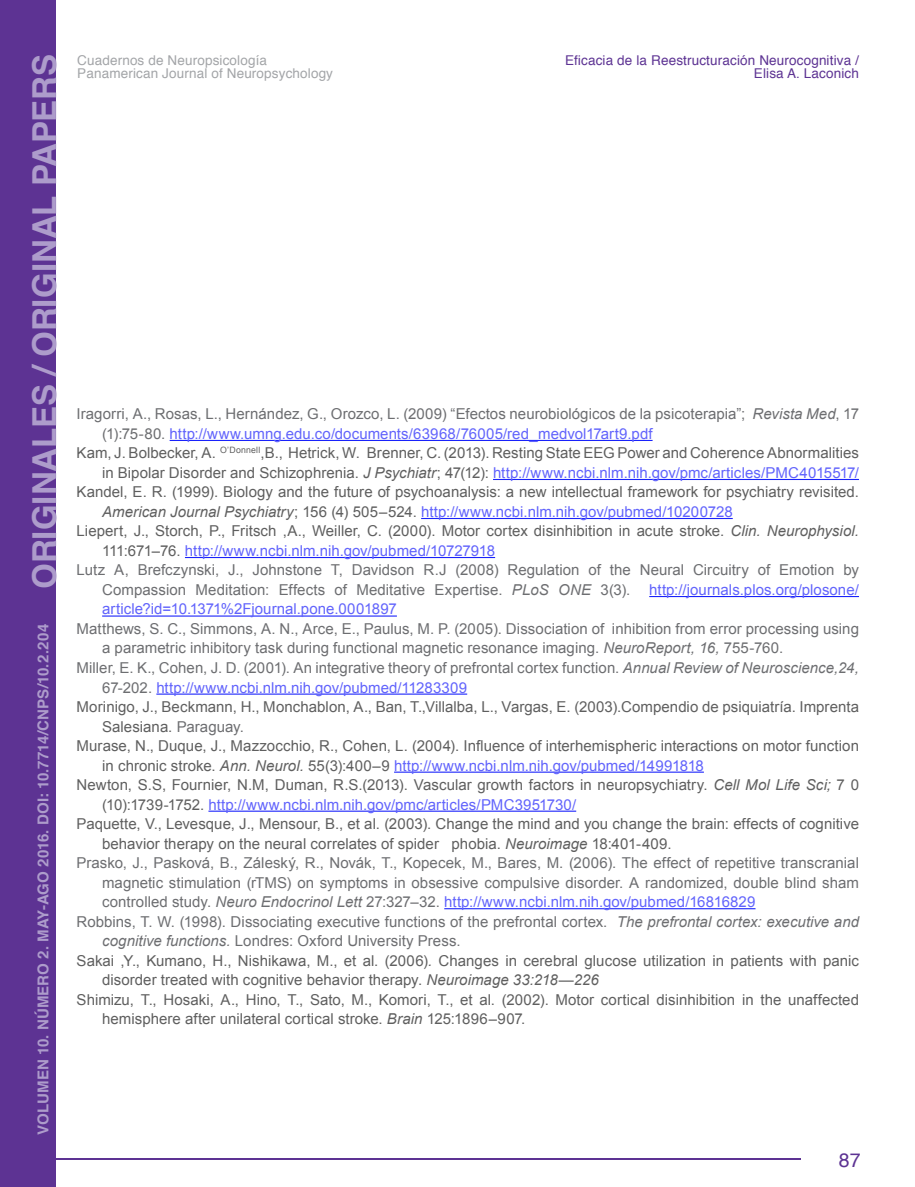
<style>
.page{position:relative;width:915px;height:1187px;background:#fff}
.page>*{position:absolute;margin:0;border:0;box-sizing:border-box;transform-origin:0 0}
.t1{font:19.5px "Helvetica";color:#5d3393}
.t2{font:15px "Arial";letter-spacing:.005em;color:#5f5f5f}
.t3{font:15px "Arial";letter-spacing:.005em;color:#6d6e71}
.t4{font:15px "Arial";letter-spacing:.005em;color:#6264fc}
.t5{font:700 15px "Helvetica";letter-spacing:.005em;color:#ad9ccb}
.t6{font:13.5px/13.5px "Helvetica";letter-spacing:.01em;color:#a3a5a8}
.t7{font:13.5px/13.5px "Helvetica";letter-spacing:.01em;color:#5d3393;text-align:right}
.s1{font-size:33px}
.s2{font-style:italic}
.s3{color:#6d6e71}
.s4{color:#5f5f5f}
.s5{font-style:italic;color:#5f5f5f}
.s6{font-style:italic;color:#6d6e71}
</style>
<div class="page">
<div style="left:0;top:0;width:55px;height:1186px;background:#5d3393"></div>
<hr style="left:0;top:1157px;width:800px;height:2px;background:#5d3393">
<hr style="left:169px;top:440px;width:483px;height:1px;background:#1922fb">
<hr style="left:493px;top:479px;width:365px;height:1px;background:#1922fb">
<hr style="left:421px;top:518px;width:311px;height:1px;background:#1922fb">
<hr style="left:185px;top:557px;width:310px;height:1px;background:#1922fb">
<hr style="left:649px;top:596px;width:209px;height:1px;background:#1922fb">
<hr style="left:102px;top:615px;width:295px;height:1px;background:#1922fb">
<hr style="left:156px;top:693px;width:311px;height:1px;background:#1922fb">
<hr style="left:394px;top:771px;width:309px;height:1px;background:#1922fb">
<hr style="left:208px;top:810px;width:368px;height:1px;background:#1922fb">
<hr style="left:444px;top:908px;width:311px;height:1px;background:#1922fb">
<p class="t7" style="left:565px;top:54px;width:295px">Eficacia de la Reestructuración Neurocognitiva /<br>Elisa A. Laconich</p>
<p class="t5" style="left:31px;top:1134px;width:1081px;rotate:-90deg">VOLUMEN 10. NÚMERO 2. MAY-AGO 2016. DOI: 10.7714/CNPS/10.2.204 <span class="s1">ORIGINALES / ORIGINAL PAPERS</span></p>
<p class="t6" style="left:77px;top:54px;width:257px">Cuadernos de Neuropsicología<br>Panamerican Journal of Neuropsychology</p>
<p class="t3" style="left:77px;top:404px;width:783px">Iragorri, A., Rosas, L., Hernández, G., Orozco, L. (2009) “Efectos neurobiológicos de la psicoterapia”; <span class="s2">Revista Med</span>, 17</p>
<p class="t4" style="left:102px;top:424px;width:551px"><span class="s3">(1):75-80.</span> http://www.umng.edu.co/documents/63968/76005/red_medvol17art9.pdf</p>
<p class="t2" style="left:77px;top:443px;width:783px">Kam, J. Bolbecker, A. <sup>O’Donnell</sup>,B., Hetrick, W. Brenner, C. (2013). Resting State EEG Power and Coherence Abnormalities</p>
<p class="t4" style="left:102px;top:463px;width:758px"><span class="s4">in Bipolar Disorder and Schizophrenia.</span> <span class="s5">J Psychiatr</span><span class="s4">; 47(12):</span> http://www.ncbi.nlm.nih.gov/pmc/articles/PMC4015517/</p>
<p class="t2" style="left:77px;top:482px;width:783px">Kandel, E. R. (1999). Biology and the future of psychoanalysis: a new intellectual framework for psychiatry revisited.</p>
<p class="t4" style="left:102px;top:502px;width:632px"><span class="s5">American Journal Psychiatry</span><span class="s4">; 156 (4) 505–524.</span> http://www.ncbi.nlm.nih.gov/pubmed/10200728</p>
<p class="t2" style="left:77px;top:521px;width:783px">Liepert, J., Storch, P., Fritsch ,A., Weiller, C. (2000). Motor cortex disinhibition in acute stroke. <span class="s2">Clin. Neurophysiol.</span></p>
<p class="t4" style="left:102px;top:541px;width:394px"><span class="s4">111:671–76.</span> http://www.ncbi.nlm.nih.gov/pubmed/10727918</p>
<p class="t3" style="left:77px;top:560px;width:783px">Lutz A, Brefczynski, J., Johnstone T, Davidson R.J (2008) Regulation of the Neural Circuitry of Emotion by</p>
<p class="t3" style="left:102px;top:580px;width:529px">Compassion Meditation: Effects of Meditative Expertise. <span class="s2">PLoS ONE</span> 3(3).</p>
<p class="t4" style="left:649px;top:580px;width:211px">http://journals.plos.org/plosone/</p>
<p class="t4" style="left:102px;top:599px;width:296px">article?id=10.1371%2Fjournal.pone.0001897</p>
<p class="t3" style="left:77px;top:619px;width:783px">Matthews, S. C., Simmons, A. N., Arce, E., Paulus, M. P. (2005). Dissociation of inhibition from error processing using</p>
<p class="t3" style="left:102px;top:638px;width:682px">a parametric inhibitory task during functional magnetic resonance imaging. <span class="s2">NeuroReport, 16,</span> 755-760.</p>
<p class="t3" style="left:77px;top:658px;width:783px">Miller, E. K., Cohen, J. D. (2001). An integrative theory of prefrontal cortex function. <span class="s2">Annual Review of Neuroscience,24,</span></p>
<p class="t4" style="left:102px;top:677px;width:366px"><span class="s3">67-202.</span> http://www.ncbi.nlm.nih.gov/pubmed/11283309</p>
<p class="t2" style="left:77px;top:697px;width:783px">Morinigo, J., Beckmann, H., Monchablon, A., Ban, T.,Villalba, L., Vargas, E. (2003).Compendio de psiquiatría. Imprenta</p>
<p class="t2" style="left:102px;top:716px;width:143px">Salesiana. <span class="s3">Paraguay.</span></p>
<p class="t2" style="left:77px;top:736px;width:783px">Murase, N., Duque, J., Mazzocchio, R., Cohen, L. (2004). Influence of interhemispheric interactions on motor function</p>
<p class="t4" style="left:102px;top:755px;width:603px"><span class="s4">in chronic stroke.</span> <span class="s5">Ann. Neurol.</span> <span class="s4">55(3):400–9</span> http://www.ncbi.nlm.nih.gov/pubmed/14991818</p>
<p class="t2" style="left:77px;top:775px;width:783px">Newton, S.S, Fournier, N.M, Duman, R.S.(2013). Vascular growth factors in neuropsychiatry. <span class="s2">Cell Mol Life Sci;</span> 7 0</p>
<p class="t4" style="left:102px;top:794px;width:475px"><span class="s4">(10):1739-1752.</span> http://www.ncbi.nlm.nih.gov/pmc/articles/PMC3951730/</p>
<p class="t2" style="left:77px;top:814px;width:783px">Paquette, V., Levesque, J., Mensour, B., et al. (2003). Change the mind and you change the brain: effects of cognitive</p>
<p class="t2" style="left:102px;top:833px;width:570px">behavior therapy on the neural correlates of spider phobia. <span class="s2">Neuroimage</span> 18:401-409.</p>
<p class="t3" style="left:77px;top:853px;width:783px">Prasko, J., Pasková, B., Záleský, R., Novák, T., Kopecek, M., Bares, M. (2006). The effect of repetitive transcranial</p>
<p class="t3" style="left:102px;top:872px;width:758px">magnetic stimulation (rTMS) on symptoms in obsessive compulsive disorder. A randomized, double blind sham</p>
<p class="t4" style="left:102px;top:892px;width:654px"><span class="s3">controlled study.</span> <span class="s6">Neuro Endocrinol Lett</span> <span class="s3">27:327–32.</span> http://www.ncbi.nlm.nih.gov/pubmed/16816829</p>
<p class="t3" style="left:77px;top:911px;width:783px">Robbins, T. W. (1998). Dissociating executive functions of the prefrontal cortex. <span class="s2">The prefrontal cortex: executive and</span></p>
<p class="t3" style="left:102px;top:931px;width:360px"><span class="s2">cognitive functions.</span> Londres: Oxford University Press.</p>
<p class="t2" style="left:77px;top:950px;width:783px">Sakai ,Y., Kumano, H., Nishikawa, M., et al. (2006)<span class="s2">.</span> Changes in cerebral glucose utilization in patients with panic</p>
<p class="t2" style="left:102px;top:970px;width:498px">disorder treated with cognitive behavior therapy. <span class="s2">Neuroimage 33:218—226</span></p>
<p class="t2" style="left:77px;top:989px;width:783px">Shimizu, T., Hosaki, A., Hino, T., Sato, M., Komori, T., et al. (2002). Motor cortical disinhibition in the unaffected</p>
<p class="t2" style="left:102px;top:1009px;width:424px">hemisphere after unilateral cortical stroke. <span class="s2">Brain</span> 125:1896–907.</p>
<h1 class="t1" style="left:838px;top:1144px;width:23px">87</h1>
</div>
